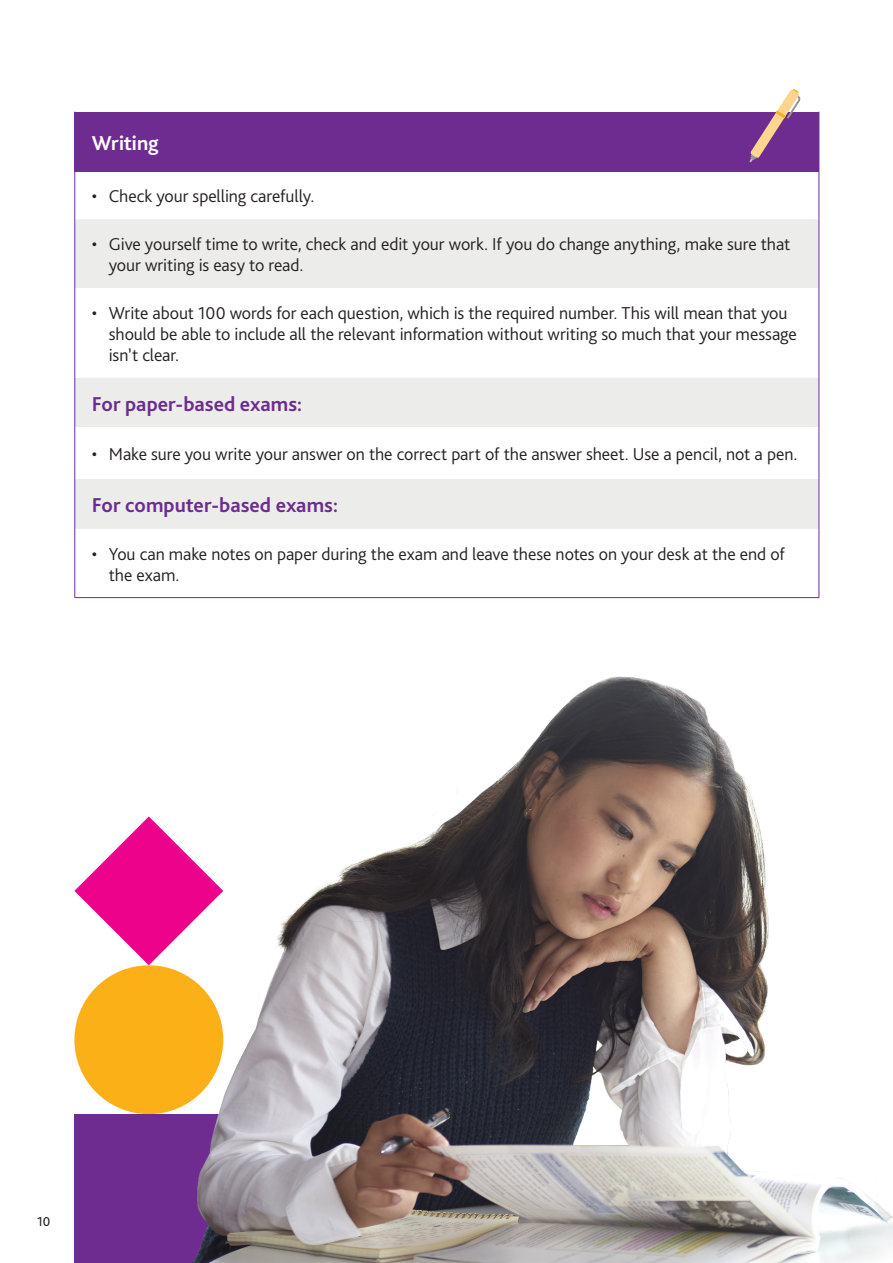
<style>
.page{position:relative;width:893px;height:1263px;background:#fff}
.page>*{position:absolute;margin:0;border:0;box-sizing:border-box;transform-origin:0 0}
._05_Box_head{font:700 21px "Bliss Pro";color:#6e2c91}
._02_Head_1_before_bu{font:700 21px "Bliss Pro";color:#fff}
.t1{font:300 18px/21px "Bliss Pro";letter-spacing:-.005em;color:#231f20}
.t2{font:13.5px "Bliss Pro";color:#231f20}
</style>
<div class="page">
<div style="left:75px;top:112px;width:744px;height:60px;background:#6e2c91"></div>
<svg style="left:75px;top:219px;width:744px;height:310px;fill:#ecedea"></svg>
<div style="left:75px;top:428px;width:744px;height:51px;background:#fff"></div>
<hr style="left:74px;top:172px;width:1px;height:47px;background:#6e2c91">
<hr style="left:819px;top:172px;width:1px;height:47px;background:#6e2c91">
<hr style="left:74px;top:219px;width:1px;height:69px;background:#6e2c91">
<hr style="left:819px;top:219px;width:1px;height:69px;background:#6e2c91">
<hr style="left:74px;top:288px;width:1px;height:90px;background:#6e2c91">
<hr style="left:819px;top:288px;width:1px;height:90px;background:#6e2c91">
<hr style="left:74px;top:378px;width:1px;height:50px;background:#6e2c91">
<hr style="left:819px;top:378px;width:1px;height:50px;background:#6e2c91">
<hr style="left:74px;top:428px;width:1px;height:51px;background:#6e2c91">
<hr style="left:819px;top:428px;width:1px;height:51px;background:#6e2c91">
<hr style="left:74px;top:479px;width:1px;height:50px;background:#6e2c91">
<hr style="left:819px;top:479px;width:1px;height:50px;background:#6e2c91">
<hr style="left:74px;top:529px;width:1px;height:68px;background:#6e2c91">
<hr style="left:819px;top:529px;width:1px;height:68px;background:#6e2c91">
<hr style="left:74px;top:112px;width:1px;height:59px;background:#6e2c91">
<hr style="left:819px;top:112px;width:1px;height:59px;background:#6e2c91">
<hr style="left:74px;top:171px;width:745px;height:1px;background:#6e2c91">
<hr style="left:74px;top:597px;width:745px;height:1px;background:#6e2c91">
<svg style="left:749px;top:89px;width:51px;height:73px"></svg>
<img style="left:74px;top:676px;width:819px;height:587px">
<p class="_02_Head_1_before_bu" style="left:92px;top:130px;width:69px">Writing</p>
<p class="t1" style="left:92px;top:185px;width:224px">• Check your spelling carefully.</p>
<p class="t1" style="left:109px;top:233px;width:683px;text-indent:-17px">• Give yourself time to write, check and edit your work. If you do change anything, make sure that your writing is easy to read.</p>
<p class="t1" style="left:109px;top:302px;width:689px;text-indent:-17px">• Write about 100 words for each question, which is the required number. This will mean that you should be able to include all the relevant information without writing so much that your message isn’t clear.</p>
<p class="_05_Box_head" style="left:92px;top:391px;width:212px">For paper-based exams:</p>
<p class="t1" style="left:92px;top:443px;width:707px">• Make sure you write your answer on the correct part of the answer sheet. Use a pencil, not a pen.</p>
<p class="_05_Box_head" style="left:92px;top:492px;width:248px">For computer-based exams:</p>
<p class="t1" style="left:109px;top:543px;width:677px;text-indent:-17px">• You can make notes on paper during the exam and leave these notes on your desk at the end of the exam.</p>
<p class="t2" style="left:37px;top:1213px;width:15px">10</p>
</div>
